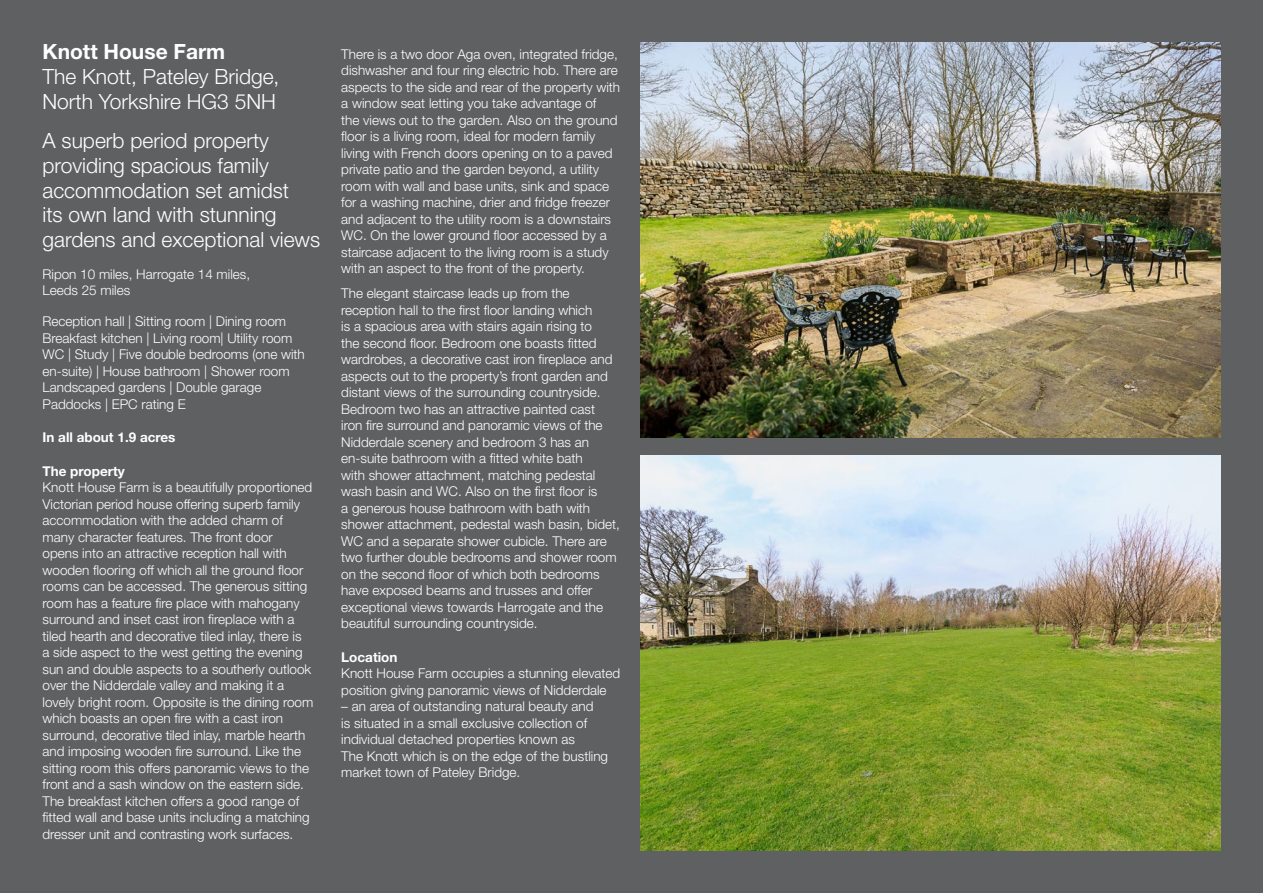
<style>
.page{position:relative;width:1263px;height:893px;background:#5f6062}
.page>*{position:absolute;margin:0;border:0;box-sizing:border-box;transform-origin:0 0}
.t1{font:300 21px/24.8px "Helvetica Neue";color:#fff}
.t2{font:700 21px "Helvetica Neue";color:#fff}
.t3{font:300 13.5px/16.5px "Helvetica Neue";color:#fff}
.t4{font:700 13.5px "Helvetica Neue";color:#fff}
</style>
<div class="page">
<img style="left:640px;top:43px;width:580px;height:395px">
<img style="left:640px;top:455px;width:580px;height:395px">
<h1 class="t2" style="left:43px;top:39px;width:184px">Knott House Farm</h1>
<h1 class="t1" style="left:43px;top:63px;width:238px">The Knott, Pateley Bridge,<br>North Yorkshire HG3 5NH</h1>
<h1 class="t1" style="left:43px;top:128px;width:279px">A superb period property providing spacious family accommodation set amidst<br>its own land with stunning gardens and exceptional views</h1>
<p class="t3" style="left:43px;top:265px;width:209px">Ripon 10 miles, Harrogate 14 miles,<br>Leeds 25 miles</p>
<p class="t3" style="left:43px;top:313px;width:264px">Reception hall | Sitting room | Dining room Breakfast kitchen | Living room| Utility room WC | Study | Five double bedrooms (one with en-suite) | House bathroom | Shower room Landscaped gardens | Double garage Paddocks | EPC rating E</p>
<p class="t4" style="left:43px;top:429px;width:134px">In all about 1.9 acres</p>
<p class="t4" style="left:43px;top:463px;width:84px">The property</p>
<p class="t3" style="left:43px;top:479px;width:272px">Knott House Farm is a beautifully proportioned Victorian period house offering superb family accommodation with the added charm of many character features. The front door<br>opens into an attractive reception hall with wooden flooring off which all the ground floor rooms can be accessed. The generous sitting room has a feature fire place with mahogany surround and inset cast iron fireplace with a tiled hearth and decorative tiled inlay, there is<br>a side aspect to the west getting the evening sun and double aspects to a southerly outlook over the Nidderdale valley and making it a lovely bright room. Opposite is the dining room which boasts an open fire with a cast iron surround, decorative tiled inlay, marble hearth and imposing wooden fire surround. Like the sitting room this offers panoramic views to the front and a sash window on the eastern side.<br>The breakfast kitchen offers a good range of fitted wall and base units including a matching dresser unit and contrasting work surfaces.</p>
<p class="t3" style="left:341px;top:46px;width:280px">There is a two door Aga oven, integrated fridge, dishwasher and four ring electric hob. There are aspects to the side and rear of the property with a window seat letting you take advantage of<br>the views out to the garden. Also on the ground floor is a living room, ideal for modern family living with French doors opening on to a paved private patio and the garden beyond, a utility room with wall and base units, sink and space for a washing machine, drier and fridge freezer and adjacent to the utility room is a downstairs WC. On the lower ground floor accessed by a staircase adjacent to the living room is a study with an aspect to the front of the property.</p>
<p class="t3" style="left:341px;top:285px;width:280px">The elegant staircase leads up from the reception hall to the first floor landing which<br>is a spacious area with stairs again rising to<br>the second floor. Bedroom one boasts fitted wardrobes, a decorative cast iron fireplace and aspects out to the property’s front garden and distant views of the surrounding countryside.<br>Bedroom two has an attractive painted cast<br>iron fire surround and panoramic views of the Nidderdale scenery and bedroom 3 has an en-suite bathroom with a fitted white bath<br>with shower attachment, matching pedestal wash basin and WC. Also on the first floor is<br>a generous house bathroom with bath with shower attachment, pedestal wash basin, bidet, WC and a separate shower cubicle. There are two further double bedrooms and shower room on the second floor of which both bedrooms have exposed beams and trusses and offer exceptional views towards Harrogate and the beautiful surrounding countryside.</p>
<p class="t4" style="left:341px;top:649px;width:58px">Location</p>
<p class="t3" style="left:341px;top:665px;width:281px">Knott House Farm occupies a stunning elevated position giving panoramic views of Nidderdale</p>
<p class="t3" style="left:341px;top:698px;width:268px">– an area of outstanding natural beauty and<br>is situated in a small exclusive collection of individual detached properties known as<br>The Knott which is on the edge of the bustling market town of Pateley Bridge.</p>
</div>
